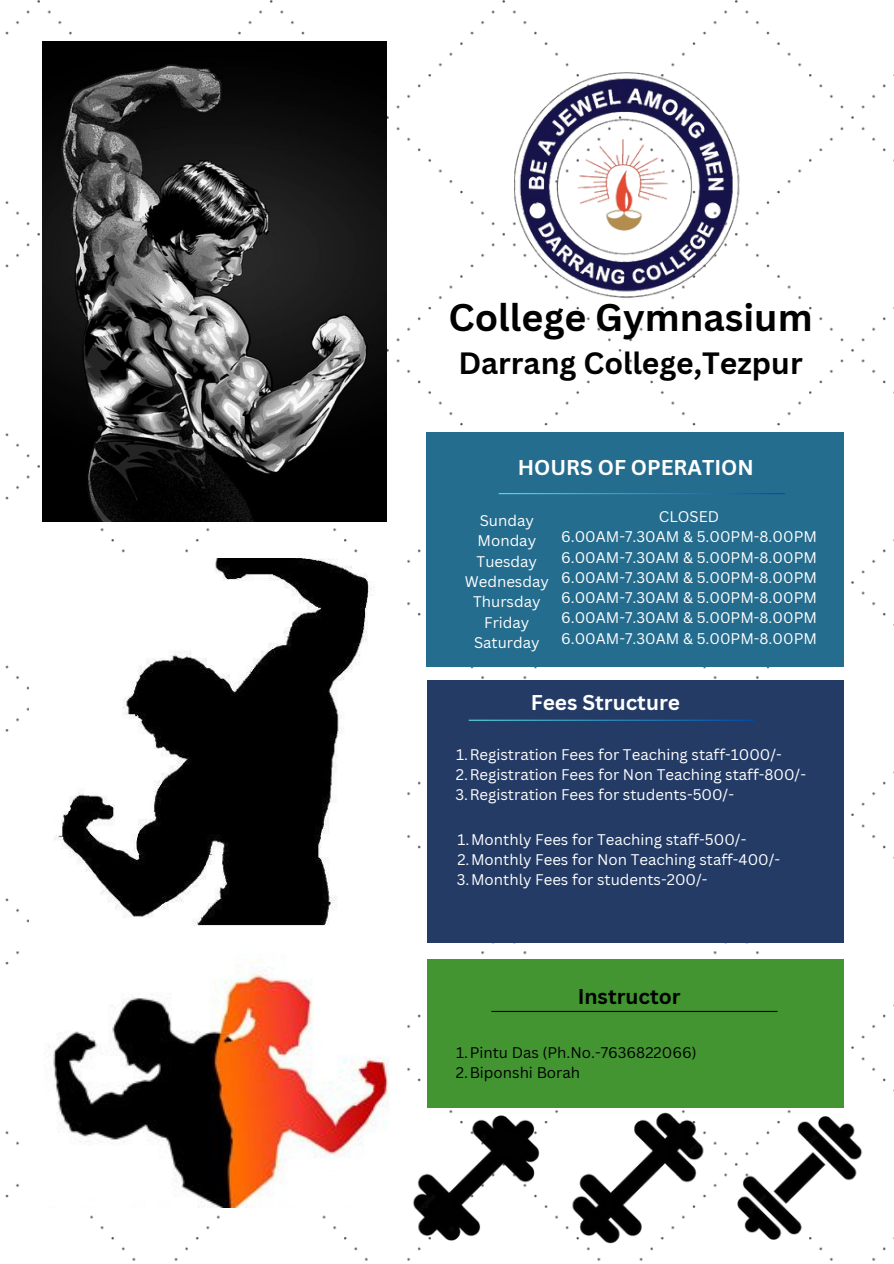
<style>
.page{position:relative;width:894px;height:1264px;background:#fff}
.page>*{position:absolute;margin:0;border:0;box-sizing:border-box;transform-origin:0 0}
.t1{font:700 37.5px "Canva Sans";color:#000}
.t2{font:700 30px "Canva Sans";color:#000}
.t3{font:700 20.85px "Canva Sans";color:#fff}
.t4{font:700 20.85px "Canva Sans";color:#000}
.t5{font:15px/20.2px "Canva Sans";color:#fff;text-align:center}
.t6{font:15px "Canva Sans";color:#000}
</style>
<div class="page">
<img style="left:5px;top:0;width:881px;height:1261px">
<img style="left:514px;top:48px;width:231px;height:276px">
<img style="left:43px;top:41px;width:343px;height:481px">
<img style="left:29px;top:558px;width:370px;height:370px">
<img style="left:23px;top:928px;width:382px;height:279px">
<div style="left:426px;top:433px;width:417px;height:234px;background:#256d8f"></div>
<hr style="left:498px;top:493px;width:286px;height:1px;background:#fff">
<div style="left:427px;top:680px;width:416px;height:263px;background:#243b66"></div>
<hr style="left:468px;top:719px;width:286px;height:1px;background:#fff">
<div style="left:426px;top:959px;width:417px;height:148px;background:#429531"></div>
<hr style="left:491px;top:1010px;width:286px;height:2px;background:#000">
<img style="left:380px;top:1068px;width:506px;height:193px">
<p class="t1" style="left:448px;top:291px;width:365px">College Gymnasium</p>
<p class="t2" style="left:458px;top:342px;width:346px">Darrang College,Tezpur</p>
<h4 class="t3" style="left:517px;top:453px;width:237px">HOURS OF OPERATION</h4>
<p class="t5" style="left:479px;top:510px;width:56px">Sunday</p>
<p class="t5" style="left:477px;top:530px;width:60px">Monday</p>
<p class="t5" style="left:476px;top:551px;width:62px">Tuesday</p>
<p class="t5" style="left:464px;top:571px;width:86px">Wednesday</p>
<h3 class="t5" style="left:473px;top:591px;width:69px">Thursday</h3>
<p class="t5" style="left:484px;top:611px;width:47px">Friday</p>
<p class="t5" style="left:474px;top:632px;width:67px">Saturday</p>
<p class="t5" style="left:561px;top:506px;width:257px">CLOSED<br>6.00AM-7.30AM &amp; 5.00PM-8.00PM<br>6.00AM-7.30AM &amp; 5.00PM-8.00PM<br>6.00AM-7.30AM &amp; 5.00PM-8.00PM<br>6.00AM-7.30AM &amp; 5.00PM-8.00PM<br>6.00AM-7.30AM &amp; 5.00PM-8.00PM<br>6.00AM-7.30AM &amp; 5.00PM-8.00PM</p>
<p class="t3" style="left:530px;top:687px;width:151px">Fees Structure</p>
<p class="t5" style="left:456px;top:743px;width:327px">1.Registration Fees for Teaching staff-1000/-</p>
<p class="t5" style="left:456px;top:763px;width:351px">2.Registration Fees for Non Teaching staff-800/-</p>
<p class="t5" style="left:455px;top:784px;width:280px">3.Registration Fees for students-500/-</p>
<p class="t5" style="left:457px;top:828px;width:290px">1.Monthly Fees for Teaching staff-500/-</p>
<h3 class="t5" style="left:457px;top:849px;width:324px">2.Monthly Fees for Non Teaching staff-400/-</h3>
<p class="t5" style="left:457px;top:869px;width:252px">3.Monthly Fees for students-200/-</p>
<p class="t4" style="left:577px;top:981px;width:104px">Instructor</p>
<p class="t6" style="left:456px;top:1041px;width:242px">1.Pintu Das (Ph.No.-7636822066)</p>
<p class="t6" style="left:456px;top:1062px;width:126px">2.Biponshi Borah</p>
</div>
